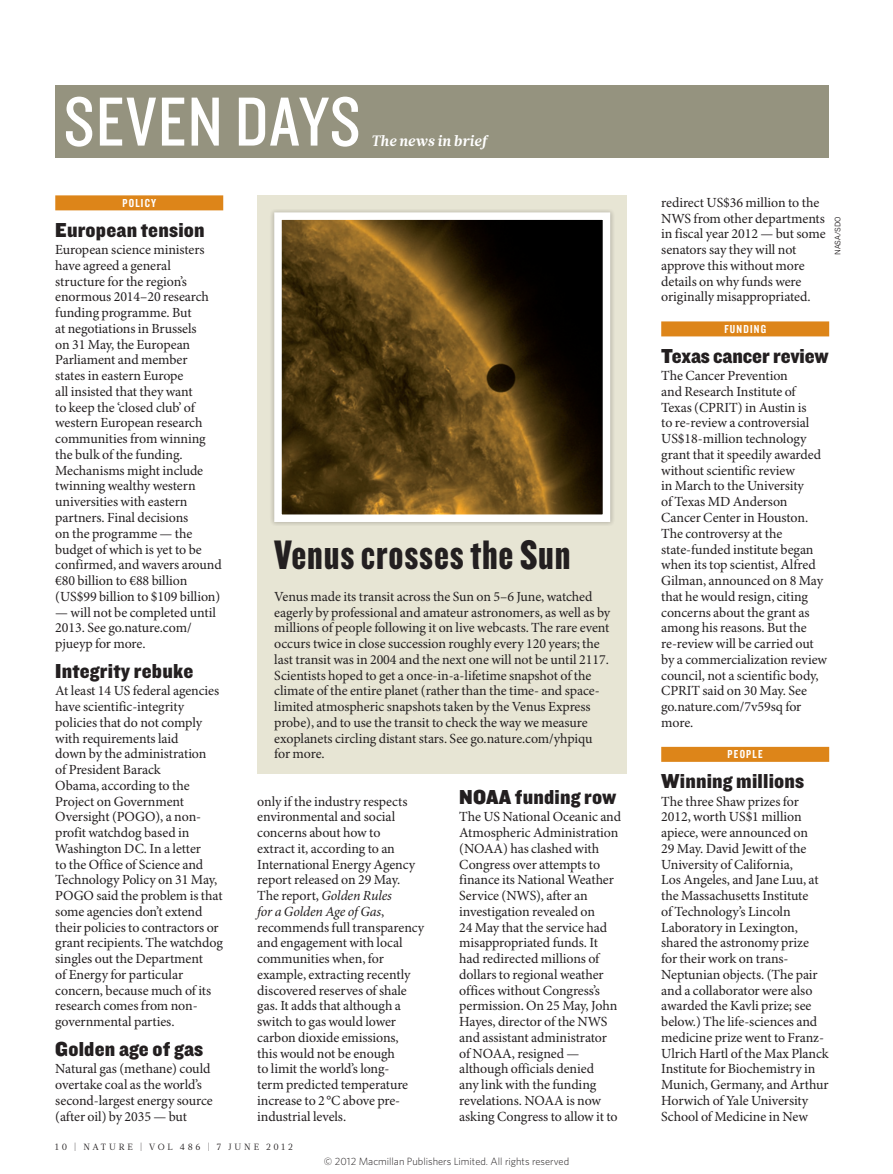
<style>
.page{position:relative;width:893px;height:1174px;background:#fff}
.page>*{position:absolute;margin:0;border:0;box-sizing:border-box;transform-origin:0 0}
.SECTION_HEADING_BOXE{font:72px "Knockout 29 Junior Ltweight";letter-spacing:.02em;color:#fff}
.BRIEFS_BOX_HEAD{font:42.75px "Knockout 69 Full Liteweight";letter-spacing:.02em;color:#231f20}
.BRIEFS_HEAD_14{font:21px "Knockout 71 Full Middlewt";letter-spacing:.01em;color:#231f20}
.t1{font:italic 700 15px "Glosa Math";letter-spacing:.01em;color:#fff}
.BODY_TEXT_R_L_1ST_PA{font:13.95px/15.8px "Minion Pro";letter-spacing:-.005em;color:#231f20}
.BRIEFS_SUBJECT_STRAP{font:12px "Knockout 49 Liteweight";letter-spacing:.1em;color:#fff}
.t2{font:300 10.5px "Whitney";color:#231f20}
.t3{font:9px "Glosa Math";letter-spacing:.3em;color:#231f20}
.PIC_CREDIT{font:7.5px "News Gothic MTOT";color:#231f20}
.s1{font-style:italic}
</style>
<div class="page">
<div style="left:257px;top:195px;width:370px;height:579px;background:#e7e5d4"></div>
<div style="left:269px;top:208px;width:345px;height:318px;background:#231f20;opacity:.25"></div>
<img style="left:283px;top:221px;width:318px;height:292px">
<div style="left:274px;top:212px;width:336px;height:310px;border:8px solid #fff"></div>
<div style="left:661px;top:747px;width:168px;height:15px;background:#dd8519"></div>
<div style="left:661px;top:321px;width:168px;height:15px;background:#dd8519"></div>
<div style="left:55px;top:195px;width:168px;height:15px;background:#dd8519"></div>
<div style="left:55px;top:85px;width:774px;height:72px;background:#95937f"></div>
<p class="SECTION_HEADING_BOXE" style="left:64px;top:75px;width:298px">SEVEN DAYS</p>
<p class="t1" style="left:371px;top:130px;width:117px">The news in brief</p>
<p class="BRIEFS_SUBJECT_STRAP" style="left:123px;top:195px;width:35px">POLICY</p>
<p class="BRIEFS_HEAD_14" style="left:55px;top:215px;width:151px">European tension</p>
<p class="BODY_TEXT_R_L_1ST_PA" style="left:55px;top:242px;width:168px">European science ministers have agreed a general structure for the region’s enormous 2014–20 research funding programme. But<br>at negotiations in Brussels<br>on 31 May, the European<br>Parliament and member<br>states in eastern Europe<br>all insisted that they want<br>to keep the ‘closed club’ of western European research communities from winning the bulk of the funding.<br>Mechanisms might include twinning wealthy western universities with eastern partners. Final decisions<br>on the programme — the budget of which is yet to be confirmed, and wavers around €80 billion to €88 billion (US$99 billion to $109 billion)</p>
<p class="BODY_TEXT_R_L_1ST_PA" style="left:55px;top:605px;width:162px">— will not be completed until<br>2013. See go.nature.com/ pjueyp for more.</p>
<p class="BRIEFS_HEAD_14" style="left:55px;top:656px;width:140px">Integrity rebuke</p>
<p class="BODY_TEXT_R_L_1ST_PA" style="left:55px;top:683px;width:169px">At least 14 US federal agencies have scientific-integrity policies that do not comply with requirements laid<br>down by the administration<br>of President Barack<br>Obama, according to the<br>Project on Government<br>Oversight (POGO), a non&shy;profit watchdog based in<br>Washington DC. In a letter<br>to the Office of Science and<br>Technology Policy on 31 May,<br>POGO said the problem is that some agencies don’t extend their policies to contractors or grant recipients. The watchdog singles out the Department<br>of Energy for particular concern, because much of its research comes from non&shy;governmental parties.</p>
<p class="BRIEFS_BOX_HEAD" style="left:274px;top:528px;width:298px">Venus crosses the Sun</p>
<p class="BODY_TEXT_R_L_1ST_PA" style="left:274px;top:589px;width:337px">Venus made its transit across the Sun on 5–6 June, watched eagerly by professional and amateur astronomers, as well as by millions of people following it on live webcasts. The rare event occurs twice in close succession roughly every 120 years; the last transit was in 2004 and the next one will not be until 2117.<br>Scientists hoped to get a once-in-a-lifetime snapshot of the climate of the entire planet (rather than the time- and space&shy;limited atmospheric snapshots taken by the Venus Express probe), and to use the transit to check the way we measure exoplanets circling distant stars. See go.nature.com/yhpiqu for more.</p>
<p class="BRIEFS_HEAD_14" style="left:459px;top:782px;width:159px">NOAA funding row</p>
<p class="BODY_TEXT_R_L_1ST_PA" style="left:459px;top:809px;width:163px">The US National Oceanic and<br>Atmospheric Administration (NOAA) has clashed with<br>Congress over attempts to finance its National Weather<br>Service (NWS), after an investigation revealed on<br>24 May that the service had misappropriated funds. It had redirected millions of dollars to regional weather offices without Congress’s permission. On 25 May, John<br>Hayes, director of the NWS and assistant administrator of NOAA, resigned — although officials denied<br>any link with the funding revelations. NOAA is now asking Congress to allow it to</p>
<p class="BODY_TEXT_R_L_1ST_PA" style="left:257px;top:794px;width:169px">only if the industry respects environmental and social concerns about how to<br>extract it, according to an<br>International Energy Agency report released on 29 May.<br>The report, <span class="s1">Golden Rules<br>for a Golden Age of Gas</span>, recommends full transparency and engagement with local communities when, for example, extracting recently discovered reserves of shale gas. It adds that although a switch to gas would lower carbon dioxide emissions,<br>this would not be enough<br>to limit the world’s long-<br>term predicted temperature increase to 2°C above pre&shy;industrial levels.</p>
<p class="t3" style="left:55px;top:1141px;width:239px">10 | NATURE | VOL 486 | 7 JUNE 2012</p>
<p class="BRIEFS_HEAD_14" style="left:55px;top:1034px;width:150px">Golden age of gas</p>
<p class="BODY_TEXT_R_L_1ST_PA" style="left:55px;top:1061px;width:159px">Natural gas (methane) could overtake coal as the world’s second-largest energy source (after oil) by 2035 — but</p>
<p class="t2" style="left:324px;top:1154px;width:247px">© 2012 Macmillan Publishers Limited. All rights reserved</p>
<p class="BODY_TEXT_R_L_1ST_PA" style="left:661px;top:195px;width:166px">redirect US$36 million to the<br>NWS from other departments in fiscal year 2012 — but some senators say they will not approve this without more details on why funds were originally misappropriated.</p>
<p class="PIC_CREDIT" style="left:833px;top:255px;width:40px;rotate:-90deg">NASA/SDO</p>
<p class="BRIEFS_SUBJECT_STRAP" style="left:724px;top:321px;width:43px">FUNDING</p>
<p class="BRIEFS_HEAD_14" style="left:661px;top:341px;width:169px">Texas cancer review</p>
<p class="BODY_TEXT_R_L_1ST_PA" style="left:661px;top:368px;width:167px">The Cancer Prevention<br>and Research Institute of<br>Texas (CPRIT) in Austin is<br>to re-review a controversial<br>US$18-million technology grant that it speedily awarded without scientific review<br>in March to the University<br>of Texas MD Anderson<br>Cancer Center in Houston.<br>The controversy at the state-funded institute began when its top scientist, Alfred<br>Gilman, announced on 8 May that he would resign, citing concerns about the grant as among his reasons. But the re-review will be carried out by a commercialization review council, not a scientific body,<br>CPRIT said on 30 May. See go.nature.com/7v59sq for more.</p>
<p class="BRIEFS_SUBJECT_STRAP" style="left:728px;top:746px;width:37px">PEOPLE</p>
<p class="BRIEFS_HEAD_14" style="left:661px;top:767px;width:145px">Winning millions</p>
<p class="BODY_TEXT_R_L_1ST_PA" style="left:661px;top:794px;width:169px">The three Shaw prizes for<br>2012, worth US$1 million apiece, were announced on<br>29 May. David Jewitt of the<br>University of California,<br>Los Angeles, and Jane Luu, at the Massachusetts Institute<br>of Technology’s Lincoln<br>Laboratory in Lexington, shared the astronomy prize<br>for their work on trans-<br>Neptunian objects. (The pair and a collaborator were also awarded the Kavli prize; see below.) The life-sciences and medicine prize went to Franz-<br>Ulrich Hartl of the Max Planck<br>Institute for Biochemistry in<br>Munich, Germany, and Arthur<br>Horwich of Yale University<br>School of Medicine in New</p>
</div>
